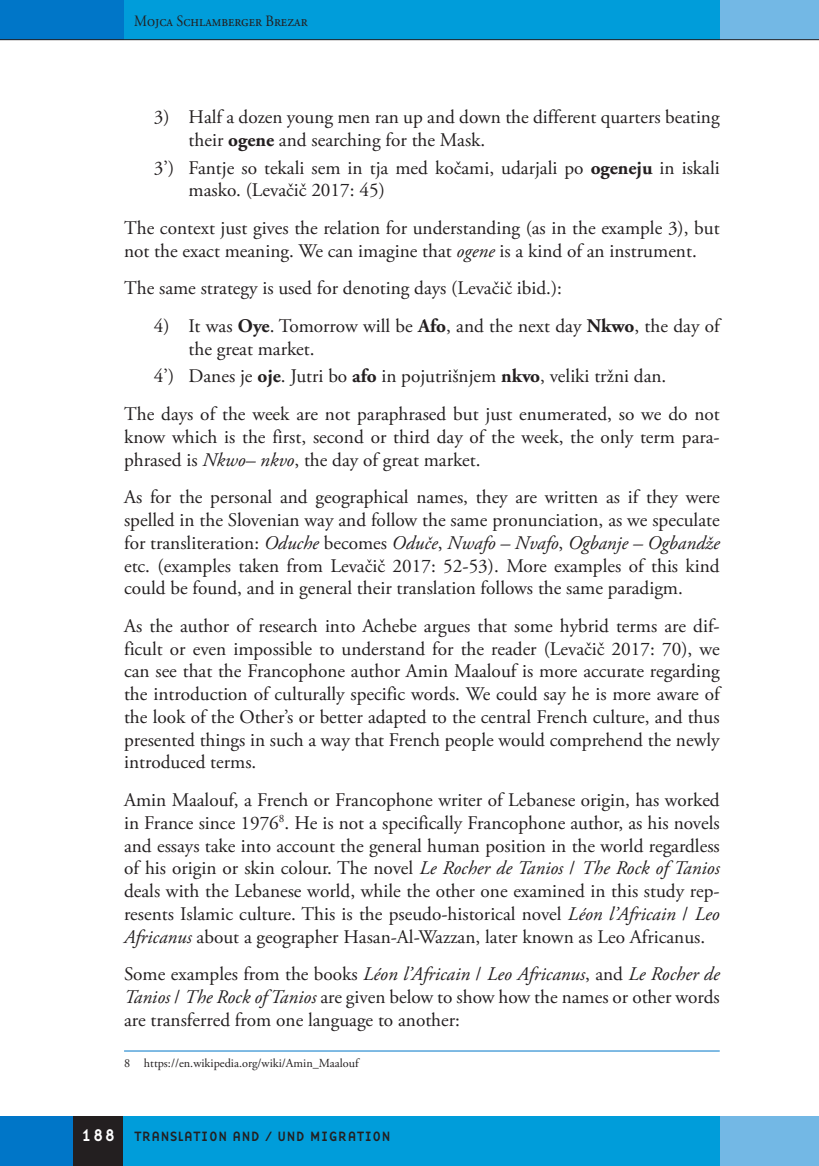
<style>
.page{position:relative;width:819px;height:1166px;background:#fff}
.page>*{position:absolute;margin:0;border:0;box-sizing:border-box;transform-origin:0 0}
.t1{font:19.25px/22.8px "Adobe Garamond Pro";color:#231f20;text-align:justify}
.t2{font:15.75px "Adobe Garamond Pro";color:#231f20;scale:.9 1}
.t3{font:14px "Base Nine";color:#231f20}
.opombe{font:12.25px "Adobe Garamond Pro";letter-spacing:-.005em;color:#231f20}
.s1{font-weight:700}
.s2{font-style:italic}
.s3{font-size:17.5px;color:#fff}
</style>
<div class="page">
<div style="left:122px;top:0;width:597px;height:40px;background:#009dda"></div>
<div style="left:719px;top:0;width:99px;height:40px;background:#73b8e5"></div>
<div style="left:0;top:0;width:124px;height:40px;background:#0076c8"></div>
<hr style="left:0;top:39px;width:818px;height:1px;background:#231f20">
<div style="left:123px;top:1116px;width:621px;height:50px;background:#009dda"></div>
<div style="left:719px;top:1116px;width:99px;height:50px;background:#73b8e5"></div>
<div style="left:0;top:1116px;width:74px;height:50px;background:#0076c8"></div>
<div style="left:74px;top:1116px;width:49px;height:50px;background:#231f20"></div>
<hr style="left:124px;top:1050px;width:595px;height:1px;background:#0076c8">
<p class="t2" style="left:134px;top:11px;width:194px">Mojca Schlamberger Brezar</p>
<p class="t1" style="left:188px;top:106px;width:532px;text-indent:-35px">3) Half a dozen young men ran up and down the different quarters beating their <span class="s1">ogene</span> and searching for the Mask.</p>
<p class="t1" style="left:188px;top:157px;width:532px;text-indent:-35px">3’) Fantje so tekali sem in tja med kočami, udarjali po <span class="s1">ogeneju</span> in iskali masko. (Levačič 2017: 45)</p>
<p class="t1" style="left:124px;top:217px;width:597px">The context just gives the relation for understanding (as in the example 3), but not the exact meaning. We can imagine that <span class="s2">ogene</span> is a kind of an instrument.</p>
<p class="t1" style="left:124px;top:278px;width:439px">The same strategy is used for denoting days (Levačič ibid.):</p>
<p class="t1" style="left:188px;top:315px;width:532px;text-indent:-35px">4) It was <span class="s1">Oye</span>. Tomorrow will be <span class="s1">Afo</span>, and the next day <span class="s1">Nkwo</span>, the day of the great market.</p>
<p class="t1" style="left:154px;top:366px;width:514px">4’) Danes je <span class="s1">oje</span>. Jutri bo <span class="s1">afo</span> in pojutrišnjem <span class="s1">nkvo</span>, veliki tržni dan.</p>
<p class="t1" style="left:124px;top:403px;width:597px">The days of the week are not paraphrased but just enumerated, so we do not know which is the first, second or third day of the week, the only term para&shy;phrased is <span class="s2">Nkwo– nkvo</span>, the day of great market.</p>
<p class="t1" style="left:124px;top:486px;width:597px">As for the personal and geographical names, they are written as if they were spelled in the Slovenian way and follow the same pronunciation, as we speculate for transliteration: <span class="s2">Oduche</span> becomes <span class="s2">Oduče</span>, <span class="s2">Nwafo – Nvafo</span>, <span class="s2">Ogbanje – Ogbandže </span>etc. (examples taken from Levačič 2017: 52-53). More examples of this kind could be found, and in general their translation follows the same paradigm.</p>
<p class="t1" style="left:124px;top:615px;width:597px">As the author of research into Achebe argues that some hybrid terms are dif&shy;ficult or even impossible to understand for the reader (Levačič 2017: 70), we can see that the Francophone author Amin Maalouf is more accurate regarding the introduction of culturally specific words. We could say he is more aware of the look of the Other’s or better adapted to the central French culture, and thus presented things in such a way that French people would comprehend the newly introduced terms.</p>
<p class="t1" style="left:124px;top:789px;width:597px">Amin Maalouf, a French or Francophone writer of Lebanese origin, has worked in France since 1976<sup>8</sup>. He is not a specifically Francophone author, as his novels and essays take into account the general human position in the world regardless of his origin or skin colour. The novel <span class="s2">Le Rocher de Tanios</span> / <span class="s2">The Rock of Tanios </span>deals with the Lebanese world, while the other one examined in this study rep&shy;resents Islamic culture. This is the pseudo-historical novel <span class="s2">Léon l’Africain</span> / <span class="s2">Leo Africanus</span> about a geographer Hasan-Al-Wazzan, later known as Leo Africanus.</p>
<p class="t1" style="left:124px;top:963px;width:597px">Some examples from the books <span class="s2">Léon l’Africain</span> / <span class="s2">Leo Africanus</span>, and <span class="s2">Le Rocher de Tanios</span> / <span class="s2">The Rock of Tanios</span> are given below to show how the names or other words are transferred from one language to another:</p>
<p class="opombe" style="left:124px;top:1055px;width:236px">8 https://en.wikipedia.org/wiki/Amin_Maalouf</p>
<p class="t3" style="left:81px;top:1126px;width:311px"><span class="s3">188</span> TRANSLATION AND / UND MIGRATION</p>
</div>
